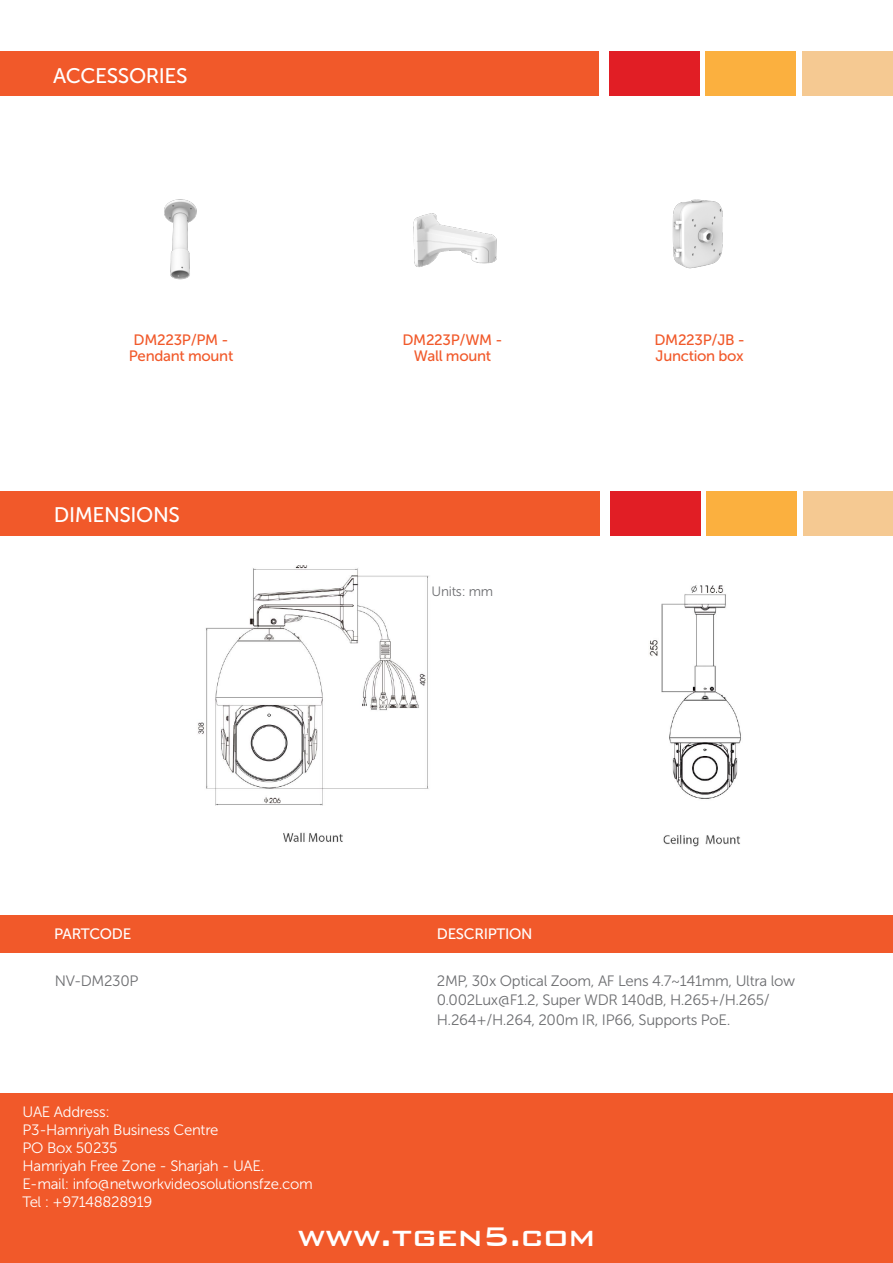
<style>
.page{position:relative;width:893px;height:1263px;background:#fff}
.page>*{position:absolute;margin:0;border:0;box-sizing:border-box;transform-origin:0 0}
.t1{font:500 36px "Bank Gothic BT";letter-spacing:-.02em;color:#fff}
.t2{font:21px "Museo Sans 500";letter-spacing:-.02em;color:#fff}
.t3{font:15px "Museo Sans 300";letter-spacing:-.02em;color:#fff}
.t4{font:15px/19.2px "Museo Sans 300";letter-spacing:-.02em;color:#6c6d70}
.t5{font:15px "Museo Sans 500";letter-spacing:-.02em;color:#f1592a}
.t6{font:15px "Museo Sans 500";letter-spacing:-.02em;color:#fff}
.t7{font:13.5px "Museo Sans 300";letter-spacing:-.02em;color:#6c6d70}
</style>
<div class="page">
<div style="left:609px;top:51px;width:90px;height:44px;background:#e11e25"></div>
<div style="left:705px;top:51px;width:91px;height:44px;background:#fbb03f"></div>
<div style="left:802px;top:51px;width:90px;height:44px;background:#f5c992"></div>
<div style="left:0;top:51px;width:599px;height:44px;background:#f1592a"></div>
<div style="left:0;top:1093px;width:893px;height:170px;background:#f1592a"></div>
<div style="left:610px;top:491px;width:90px;height:45px;background:#e11e25"></div>
<div style="left:707px;top:491px;width:90px;height:45px;background:#fbb03f"></div>
<div style="left:803px;top:491px;width:90px;height:45px;background:#f5c992"></div>
<div style="left:0;top:491px;width:600px;height:45px;background:#f1592a"></div>
<div style="left:0;top:915px;width:893px;height:38px;background:#f1592a"></div>
<img style="left:164px;top:199px;width:33px;height:81px">
<img style="left:413px;top:213px;width:84px;height:54px">
<img style="left:672px;top:199px;width:51px;height:70px">
<img style="left:198px;top:566px;width:543px;height:281px">
<p class="t2" style="left:53px;top:64px;width:136px">ACCESSORIES</p>
<p class="t5" style="left:134px;top:332px;width:96px">DM223P/PM -</p>
<p class="t5" style="left:129px;top:348px;width:106px">Pendant mount</p>
<p class="t2" style="left:54px;top:503px;width:128px">DIMENSIONS</p>
<p class="t5" style="left:402px;top:332px;width:101px">DM223P/WM -</p>
<p class="t5" style="left:414px;top:348px;width:79px">Wall mount</p>
<p class="t7" style="left:432px;top:584px;width:63px">Units: mm</p>
<p class="t5" style="left:654px;top:332px;width:92px">DM223P/JB -</p>
<p class="t5" style="left:656px;top:348px;width:90px">Junction box</p>
<p class="t6" style="left:54px;top:925px;width:79px">PARTCODE</p>
<p class="t6" style="left:437px;top:925px;width:97px">DESCRIPTION</p>
<p class="t4" style="left:55px;top:971px;width:85px">NV-DM230P</p>
<p class="t4" style="left:437px;top:971px;width:360px">2MP, 30x Optical Zoom, AF Lens 4.7~141mm, Ultra low<br>0.002Lux@F1.2, Super WDR 140dB, H.265+/H.265/<br>H.264+/H.264, 200m IR, IP66, Supports PoE.</p>
<p class="t3" style="left:23px;top:1103px;width:89px">UAE Address:</p>
<p class="t3" style="left:23px;top:1121px;width:198px">P3-Hamriyah Business Centre</p>
<p class="t3" style="left:23px;top:1139px;width:97px">PO Box 50235</p>
<p class="t3" style="left:23px;top:1157px;width:243px">Hamriyah Free Zone - Sharjah - UAE.</p>
<p class="t3" style="left:23px;top:1175px;width:292px">E-mail: info@networkvideosolutionsfze.com</p>
<p class="t3" style="left:23px;top:1193px;width:131px">Tel : +97148828919</p>
<p class="t1" style="left:297px;top:1217px;width:300px">www.tgen5.com</p>
</div>
